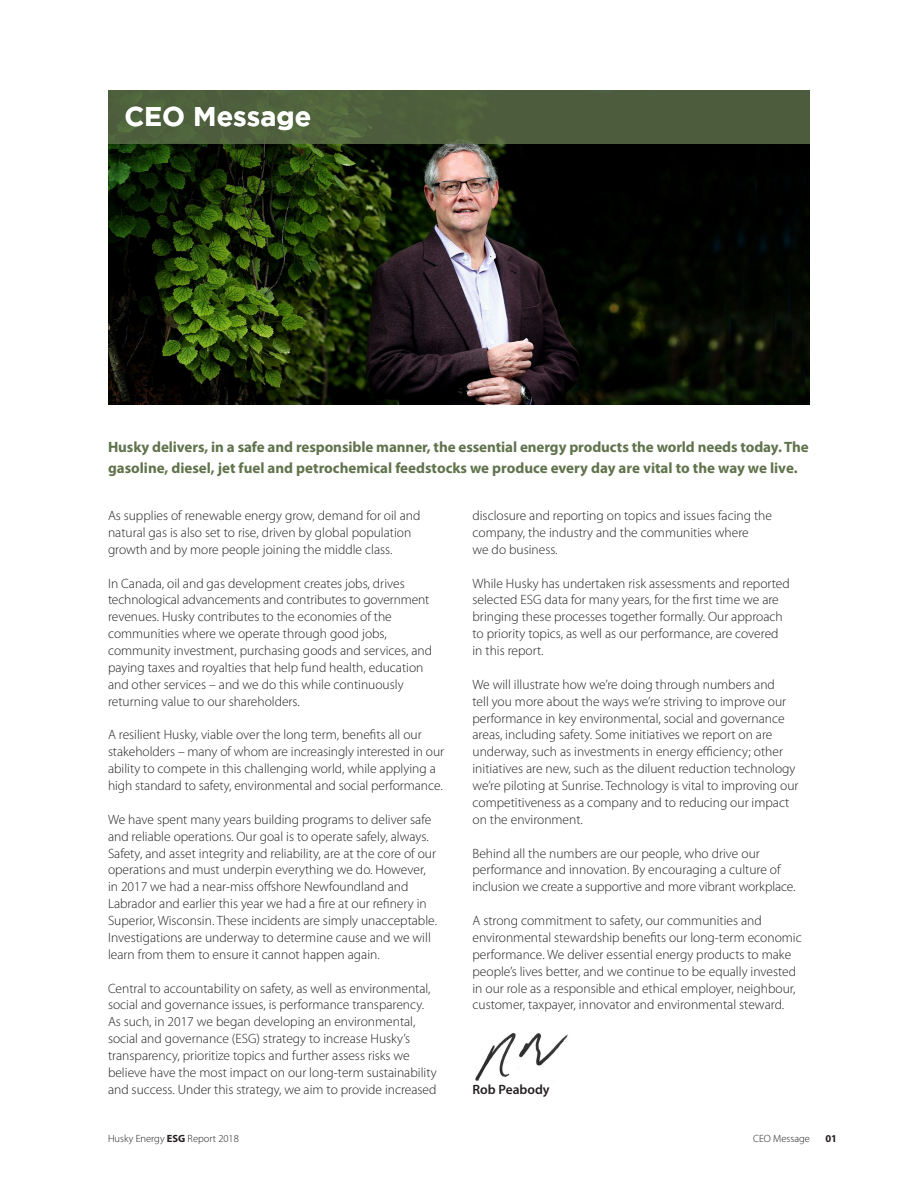
<style>
.page{position:relative;width:918px;height:1188px;background:#fff}
.page>*{position:absolute;margin:0;border:0;box-sizing:border-box;transform-origin:0 0}
.t1{font:700 27px "Gotham";color:#fff}
.t2{font:700 15px/21px "Myriad Pro";letter-spacing:-.005em;color:#60734c}
.t3{font:300 13.5px/16.8px "Myriad Pro";color:#231f20}
.t4{font:600 13.5px "Myriad Pro";color:#231f20}
.t5{font:300 10.5px "Myriad Pro";color:#231f20}
.t6{font:700 10.5px "Myriad Pro";color:#231f20}
.s1{font-weight:700}
</style>
<div class="page">
<img style="left:475px;top:1032px;width:93px;height:49px">
<img style="left:108px;top:144px;width:702px;height:261px">
<div style="left:108px;top:90px;width:702px;height:54px;background:linear-gradient(to right,#50633d,#4c5b3c)"></div>
<h1 class="t1" style="left:124px;top:101px;width:188px">CEO Message</h1>
<p class="t2" style="left:108px;top:436px;width:702px">Husky delivers, in a safe and responsible manner, the essential energy products the world needs today. The gasoline, diesel, jet fuel and petrochemical feedstocks we produce every day are vital to the way we live.</p>
<p class="t3" style="left:108px;top:507px;width:314px">As supplies of renewable energy grow, demand for oil and natural gas is also set to rise, driven by global population growth and by more people joining the middle class.</p>
<p class="t3" style="left:108px;top:575px;width:326px">In Canada, oil and gas development creates jobs, drives technological advancements and contributes to government revenues. Husky contributes to the economies of the communities where we operate through good jobs, community investment, purchasing goods and services, and paying taxes and royalties that help fund health, education and other services – and we do this while continuously returning value to our shareholders.</p>
<p class="t3" style="left:108px;top:726px;width:338px">A resilient Husky, viable over the long term, benefits all our stakeholders – many of whom are increasingly interested in our ability to compete in this challenging world, while applying a high standard to safety, environmental and social performance.</p>
<p class="t3" style="left:108px;top:811px;width:331px">We have spent many years building programs to deliver safe and reliable operations. Our goal is to operate safely, always.<br>Safety, and asset integrity and reliability, are at the core of our operations and must underpin everything we do. However, in 2017 we had a near-miss offshore Newfoundland and Labrador and earlier this year we had a fire at our refinery in Superior, Wisconsin. These incidents are simply unacceptable.<br>Investigations are underway to determine cause and we will learn from them to ensure it cannot happen again.</p>
<p class="t3" style="left:108px;top:980px;width:330px">Central to accountability on safety, as well as environmental, social and governance issues, is performance transparency.<br>As such, in 2017 we began developing an environmental, social and governance (ESG) strategy to increase Husky’s transparency, prioritize topics and further assess risks we believe have the most impact on our long-term sustainability and success. Under this strategy, we aim to provide increased</p>
<p class="t3" style="left:472px;top:507px;width:301px">disclosure and reporting on topics and issues facing the company, the industry and the communities where<br>we do business.</p>
<p class="t3" style="left:472px;top:575px;width:319px">While Husky has undertaken risk assessments and reported selected ESG data for many years, for the first time we are bringing these processes together formally. Our approach to priority topics, as well as our performance, are covered in this report.</p>
<p class="t3" style="left:472px;top:676px;width:328px">We will illustrate how we’re doing through numbers and<br>tell you more about the ways we’re striving to improve our performance in key environmental, social and governance areas, including safety. Some initiatives we report on are underway, such as investments in energy efficiency; other initiatives are new, such as the diluent reduction technology we’re piloting at Sunrise. Technology is vital to improving our competitiveness as a company and to reducing our impact on the environment.</p>
<p class="t3" style="left:472px;top:845px;width:325px">Behind all the numbers are our people, who drive our performance and innovation. By encouraging a culture of inclusion we create a supportive and more vibrant workplace.</p>
<p class="t3" style="left:472px;top:912px;width:331px">A strong commitment to safety, our communities and environmental stewardship benefits our long-term economic performance. We deliver essential energy products to make people’s lives better, and we continue to be equally invested in our role as a responsible and ethical employer, neighbour, customer, taxpayer, innovator and environmental steward.</p>
<p class="t4" style="left:472px;top:1081px;width:79px">Rob Peabody</p>
<p class="t5" style="left:108px;top:1132px;width:132px">Husky Energy <span class="s1">ESG</span> Report 2018</p>
<p class="t5" style="left:753px;top:1132px;width:58px">CEO Message</p>
<p class="t6" style="left:825px;top:1131px;width:13px">01</p>
</div>
